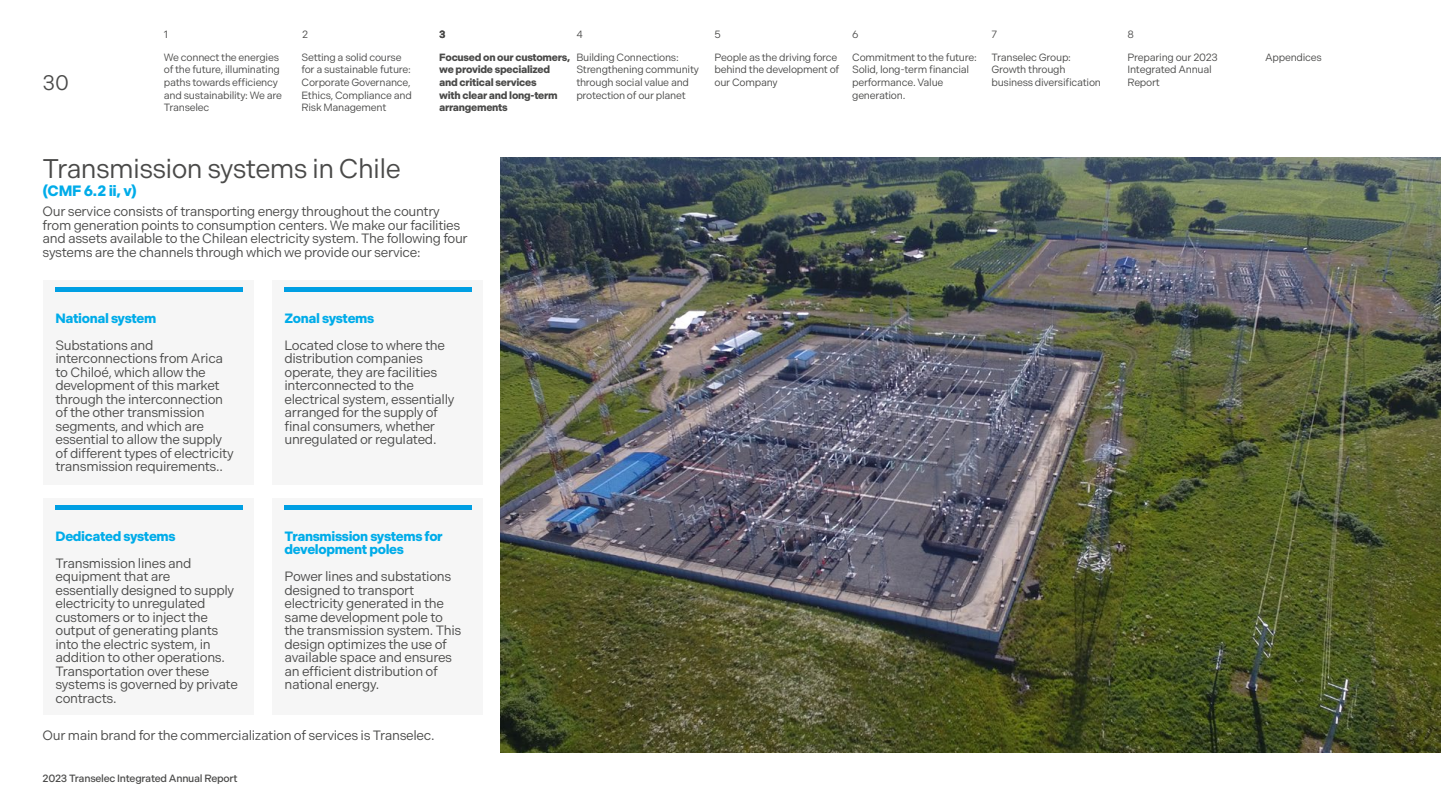
<style>
.page{position:relative;width:1441px;height:812px;background:#fff}
.page>*{position:absolute;margin:0;border:0;box-sizing:border-box;transform-origin:0 0}
.t1{font:27px "Indivisible";letter-spacing:-.025em;color:#4a4a49}
.t2{font:21px "Indivisible";color:#4a4a49}
.t3{font:700 15px "Indivisible";color:#00ace9}
.t4{font:13.5px/13.5px "Indivisible";letter-spacing:-.025em;color:#4a4a49}
.t5{font:700 13.5px/13.5px "Indivisible";letter-spacing:-.025em;color:#00ace9}
.t6{font:10.5px/12.6px "Indivisible";letter-spacing:-.025em;color:#4a4a49}
.t7{font:700 10.5px/12.6px "Indivisible";letter-spacing:-.025em;color:#4a4a49}
.t8{font:500 10.5px "Indivisible";letter-spacing:-.025em;color:#4a4a49}
</style>
<div class="page">
<div style="left:43px;top:280px;width:210px;height:205px;background:#f6f6f6"></div>
<hr style="left:55px;top:288px;width:188px;height:4px;background:#009fe3">
<div style="left:271px;top:280px;width:211px;height:205px;background:#f6f6f6"></div>
<hr style="left:284px;top:288px;width:188px;height:4px;background:#009fe3">
<div style="left:43px;top:498px;width:210px;height:217px;background:#f6f6f6"></div>
<hr style="left:55px;top:506px;width:188px;height:4px;background:#009fe3">
<div style="left:271px;top:498px;width:211px;height:217px;background:#f6f6f6"></div>
<hr style="left:284px;top:506px;width:188px;height:4px;background:#009fe3">
<img style="left:500px;top:157px;width:940px;height:595px">
<h2 class="t2" style="left:43px;top:71px;width:28px">30</h2>
<p class="t6" style="left:302px;top:28px;width:8px">2</p>
<p class="t6" style="left:714px;top:28px;width:8px">5</p>
<p class="t6" style="left:852px;top:28px;width:8px">6</p>
<p class="t6" style="left:714px;top:51px;width:126px">People as the driving force behind the development of our Company</p>
<p class="t6" style="left:991px;top:51px;width:111px">Transelec Group:<br>Growth through business diversification</p>
<p class="t7" style="left:439px;top:28px;width:8px">3</p>
<p class="t6" style="left:576px;top:28px;width:8px">4</p>
<p class="t6" style="left:1127px;top:28px;width:8px">8</p>
<p class="t6" style="left:164px;top:28px;width:6px">1</p>
<p class="t6" style="left:991px;top:28px;width:7px">7</p>
<p class="t6" style="left:164px;top:51px;width:120px">We connect the energies of the future, illuminating paths towards efficiency and sustainability: We are<br>Transelec</p>
<p class="t6" style="left:1127px;top:51px;width:92px">Preparing our 2023<br>Integrated Annual<br>Report</p>
<p class="t6" style="left:301px;top:51px;width:112px">Setting a solid course for a sustainable future:<br>Corporate Governance,<br>Ethics, Compliance and<br>Risk Management</p>
<p class="t6" style="left:852px;top:51px;width:126px">Commitment to the future:<br>Solid, long-term financial performance. Value generation.</p>
<p class="t7" style="left:439px;top:51px;width:133px">Focused on our customers, we provide specialized and critical services<br>with clear and long-term arrangements</p>
<p class="t6" style="left:576px;top:51px;width:104px">Building Connections:</p>
<p class="t6" style="left:1264px;top:51px;width:58px">Appendices</p>
<p class="t6" style="left:576px;top:64px;width:124px">Strengthening community through social value and protection of our planet</p>
<h1 class="t1" style="left:43px;top:153px;width:360px">Transmission systems in Chile</h1>
<p class="t3" style="left:43px;top:182px;width:96px">(CMF 6.2 ii, v)</p>
<p class="t4" style="left:43px;top:205px;width:427px">Our service consists of transporting energy throughout the country from generation points to consumption centers. We make our facilities and assets available to the Chilean electricity system. The following four systems are the channels through which we provide our service:</p>
<p class="t5" style="left:55px;top:311px;width:102px">National system</p>
<p class="t4" style="left:55px;top:338px;width:180px">Substations and interconnections from Arica to Chiloé, which allow the development of this market through the interconnection of the other transmission segments, and which are essential to allow the supply of different types of electricity transmission requirements..</p>
<p class="t5" style="left:284px;top:311px;width:91px">Zonal systems</p>
<p class="t4" style="left:284px;top:338px;width:171px">Located close to where the distribution companies operate, they are facilities interconnected to the electrical system, essentially arranged for the supply of final consumers, whether unregulated or regulated.</p>
<p class="t5" style="left:284px;top:529px;width:160px">Transmission systems for development poles</p>
<p class="t4" style="left:284px;top:570px;width:178px">Power lines and substations designed to transport electricity generated in the same development pole to the transmission system. This design optimizes the use of available space and ensures an efficient distribution of national energy.</p>
<p class="t4" style="left:43px;top:728px;width:393px">Our main brand for the commercialization of services is Transelec.</p>
<p class="t5" style="left:55px;top:529px;width:122px">Dedicated systems</p>
<p class="t4" style="left:55px;top:556px;width:184px">Transmission lines and equipment that are<br>essentially designed to supply electricity to unregulated customers or to inject the output of generating plants into the electric system, in addition to other operations.<br>Transportation over these systems is governed by private contracts.</p>
<p class="t8" style="left:43px;top:772px;width:196px">2023 Transelec Integrated Annual Report</p>
</div>
